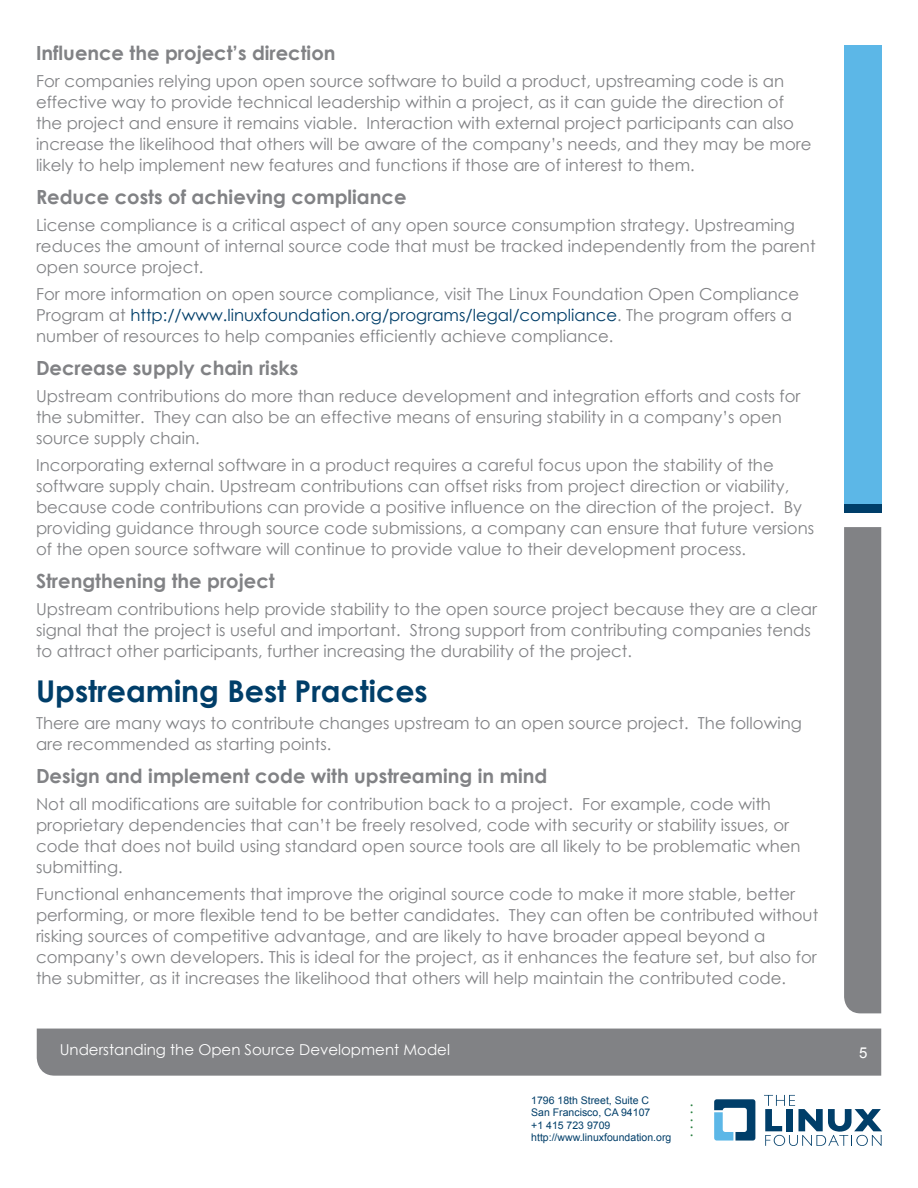
<style>
.page{position:relative;width:918px;height:1188px;background:#fff}
.page>*{position:absolute;margin:0;border:0;box-sizing:border-box;transform-origin:0 0}
.t1{font:700 30px "Century Gothic";color:#003e69}
.t2{font:700 19.5px "Century Gothic";color:#818285}
.t3{font:16.5px/21px "Century Gothic";color:#818285}
.t4{font:15px "Century Gothic";color:#fff}
.t5{font:15px "Century Gothic";color:#277f3e}
.t6{font:15px "Arial";color:#fff}
.t7{font:10.5px/12.6px "Arial";color:#003e69}
.s1{color:#003e69}
</style>
<div class="page">
<div style="left:37px;top:1029px;width:844px;height:47px;background:#818285"></div>
<svg style="left:714px;top:1099px;width:41px;height:42px"></svg>
<svg style="left:764px;top:1095px;width:118px;height:51px"></svg>
<div style="left:844px;top:45px;width:37px;height:459px;background:#5cb7e7"></div>
<div style="left:844px;top:504px;width:37px;height:9px;background:#003e69"></div>
<div style="left:844px;top:527px;width:37px;height:486px;background:#818285"></div>
<p class="t2" style="left:36px;top:40px;width:301px">Influence the project’s direction</p>
<p class="t3" style="left:36px;top:70px;width:777px">For companies relying upon open source software to build a product, upstreaming code is an effective way to provide technical leadership within a project, as it can guide the direction of the project and ensure it remains viable. Interaction with external project participants can also increase the likelihood that others will be aware of the company’s needs, and they may be more likely to help implement new features and functions if those are of interest to them.</p>
<p class="t2" style="left:36px;top:184px;width:372px">Reduce costs of achieving compliance</p>
<p class="t3" style="left:36px;top:214px;width:781px">License compliance is a critical aspect of any open source consumption strategy. Upstreaming reduces the amount of internal source code that must be tracked independently from the parent open source project.</p>
<p class="t3" style="left:36px;top:283px;width:765px">For more information on open source compliance, visit The Linux Foundation Open Compliance<br>Program at <span class="s1">http://www.linuxfoundation.org/programs/legal/compliance</span>. The program offers a number of resources to help companies efficiently achieve compliance.</p>
<p class="t2" style="left:36px;top:355px;width:264px">Decrease supply chain risks</p>
<p class="t3" style="left:36px;top:385px;width:766px">Upstream contributions do more than reduce development and integration efforts and costs for the submitter. They can also be an effective means of ensuring stability in a company’s open source supply chain.</p>
<p class="t3" style="left:36px;top:454px;width:780px">Incorporating external software in a product requires a careful focus upon the stability of the software supply chain. Upstream contributions can offset risks from project direction or viability, because code contributions can provide a positive influence on the direction of the project. By providing guidance through source code submissions, a company can ensure that future versions of the open source software will continue to provide value to their development process.</p>
<p class="t2" style="left:36px;top:568px;width:240px">Strengthening the project</p>
<p class="t3" style="left:36px;top:598px;width:783px">Upstream contributions help provide stability to the open source project because they are a clear signal that the project is useful and important. Strong support from contributing companies tends to attract other participants, further increasing the durability of the project.</p>
<h1 class="t1" style="left:36px;top:672px;width:393px">Upstreaming Best Practices</h1>
<p class="t3" style="left:36px;top:712px;width:767px">There are many ways to contribute changes upstream to an open source project. The following are recommended as starting points.</p>
<p class="t2" style="left:36px;top:763px;width:513px">Design and implement code with upstreaming in mind</p>
<p class="t3" style="left:36px;top:793px;width:766px">Not all modifications are suitable for contribution back to a project. For example, code with proprietary dependencies that can’t be freely resolved, code with security or stability issues, or code that does not build using standard open source tools are all likely to be problematic when submitting.</p>
<p class="t3" style="left:36px;top:883px;width:784px">Functional enhancements that improve the original source code to make it more stable, better performing, or more flexible tend to be better candidates. They can often be contributed without risking sources of competitive advantage, and are likely to have broader appeal beyond a company’s own developers. This is ideal for the project, as it enhances the feature set, but also for the submitter, as it increases the likelihood that others will help maintain the contributed code.</p>
<p class="t4" style="left:60px;top:1040px;width:392px">Understanding the Open Source Development Model</p>
<p class="t6" style="left:859px;top:1043px;width:10px">5</p>
<p class="t7" style="left:531px;top:1094px;width:142px">1796 18th Street, Suite C<br>San Francisco, CA 94107<br>+1 415 723 9709 http://www.linuxfoundation.org</p>
<p class="t5" style="left:689px;top:1091px;width:6px">.</p>
<p class="t5" style="left:689px;top:1099px;width:6px">.</p>
<p class="t5" style="left:689px;top:1106px;width:6px">.</p>
<p class="t5" style="left:689px;top:1114px;width:6px">.</p>
<p class="t5" style="left:689px;top:1121px;width:6px">.</p>
</div>
